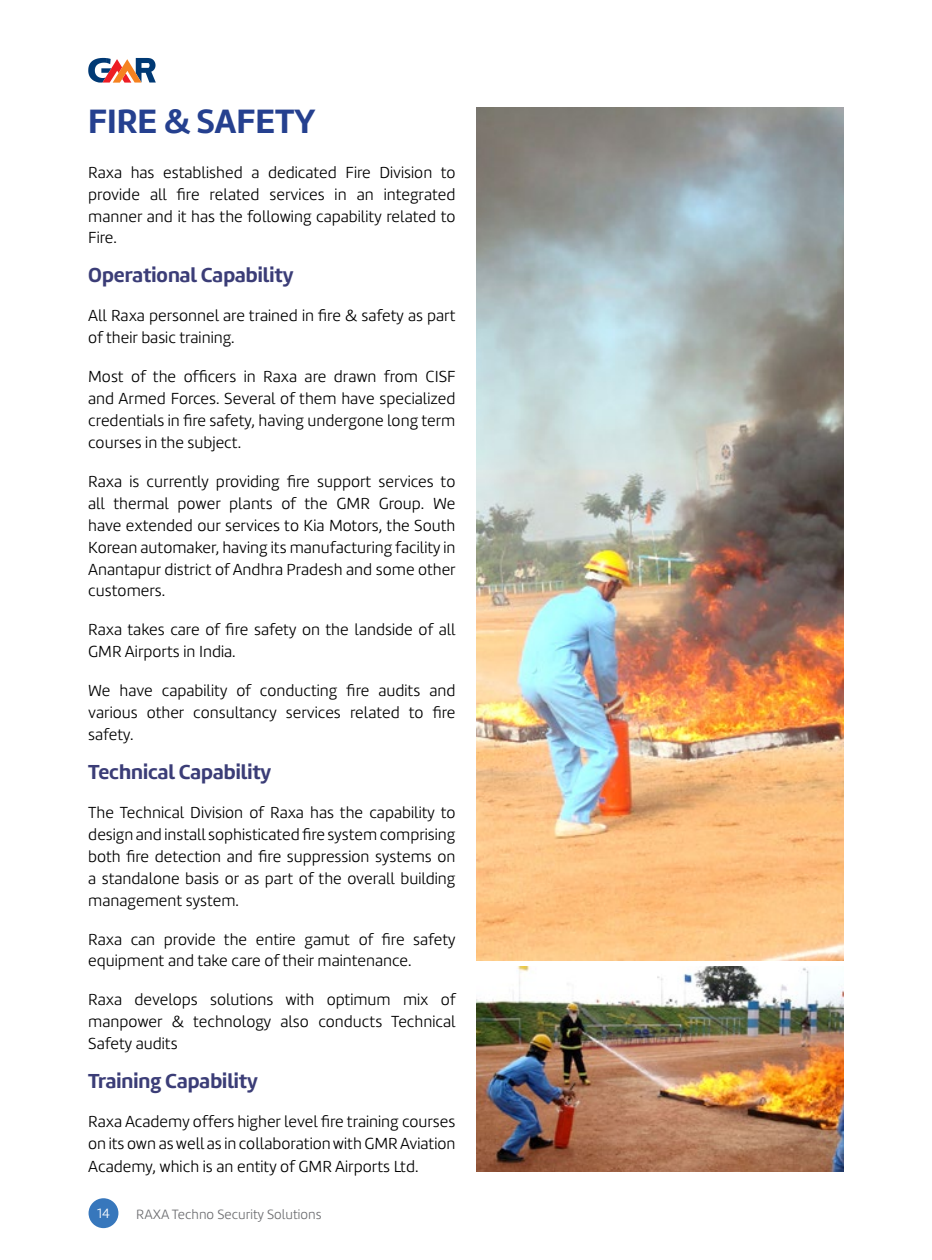
<style>
.page{position:relative;width:932px;height:1260px;background:#fff}
.page>*{position:absolute;margin:0;border:0;box-sizing:border-box;transform-origin:0 0}
.t1{font:700 35px "Marine";color:#25408f}
.t2{font:700 21px "Marine";color:#3b3d77}
.t3{font:300 16.62px/21.9px "Marine";color:#000;text-align:justify}
.t4{font:300 14px "Marine";color:#6d6e71}
.t5{font:300 14px "Marine";color:#fff}
</style>
<div class="page">
<div style="left:89px;top:1198px;width:29px;height:30px;background:#3777bc;border-radius:50%"></div>
<svg style="left:88px;top:58px;width:68px;height:25px"></svg>
<img style="left:476px;top:966px;width:367px;height:206px">
<img style="left:476px;top:107px;width:367px;height:853px">
<h1 class="t1" style="left:88px;top:99px;width:229px">FIRE &amp; SAFETY</h1>
<p class="t3" style="left:88px;top:161px;width:369px">Raxa has established a dedicated Fire Division to provide all fire related services in an integrated manner and it has the following capability related to Fire.</p>
<p class="t2" style="left:88px;top:262px;width:207px">Operational Capability</p>
<p class="t3" style="left:88px;top:305px;width:369px">All Raxa personnel are trained in fire &amp; safety as part of their basic training.</p>
<p class="t3" style="left:88px;top:366px;width:369px">Most of the officers in Raxa are drawn from CISF and Armed Forces. Several of them have specialized credentials in fire safety, having undergone long term courses in the subject.</p>
<p class="t3" style="left:88px;top:470px;width:369px">Raxa is currently providing fire support services to all thermal power plants of the GMR Group. We have extended our services to Kia Motors, the South Korean automaker, having its manufacturing facility in Anantapur district of Andhra Pradesh and some other customers.</p>
<p class="t3" style="left:88px;top:619px;width:369px">Raxa takes care of fire safety on the landside of all<br>GMR Airports in India.</p>
<p class="t3" style="left:88px;top:680px;width:369px">We have capability of conducting fire audits and various other consultancy services related to fire safety.</p>
<p class="t2" style="left:88px;top:758px;width:185px">Technical Capability</p>
<p class="t3" style="left:88px;top:801px;width:369px">The Technical Division of Raxa has the capability to design and install sophisticated fire system comprising both fire detection and fire suppression systems on a standalone basis or as part of the overall building management system.</p>
<p class="t3" style="left:88px;top:928px;width:369px">Raxa can provide the entire gamut of fire safety equipment and take care of their maintenance.</p>
<p class="t3" style="left:88px;top:989px;width:369px">Raxa develops solutions with optimum mix of manpower &amp; technology also conducts Technical Safety audits</p>
<p class="t2" style="left:88px;top:1067px;width:171px">Training Capability</p>
<p class="t3" style="left:88px;top:1110px;width:369px">Raxa Academy offers higher level fire training courses on its own as well as in collaboration with GMR Aviation Academy, which is an entity of GMR Airports Ltd.</p>
<p class="t5" style="left:97px;top:1205px;width:14px">14</p>
<p class="t4" style="left:136px;top:1205px;width:187px">RAXA Techno Security Solutions</p>
</div>
